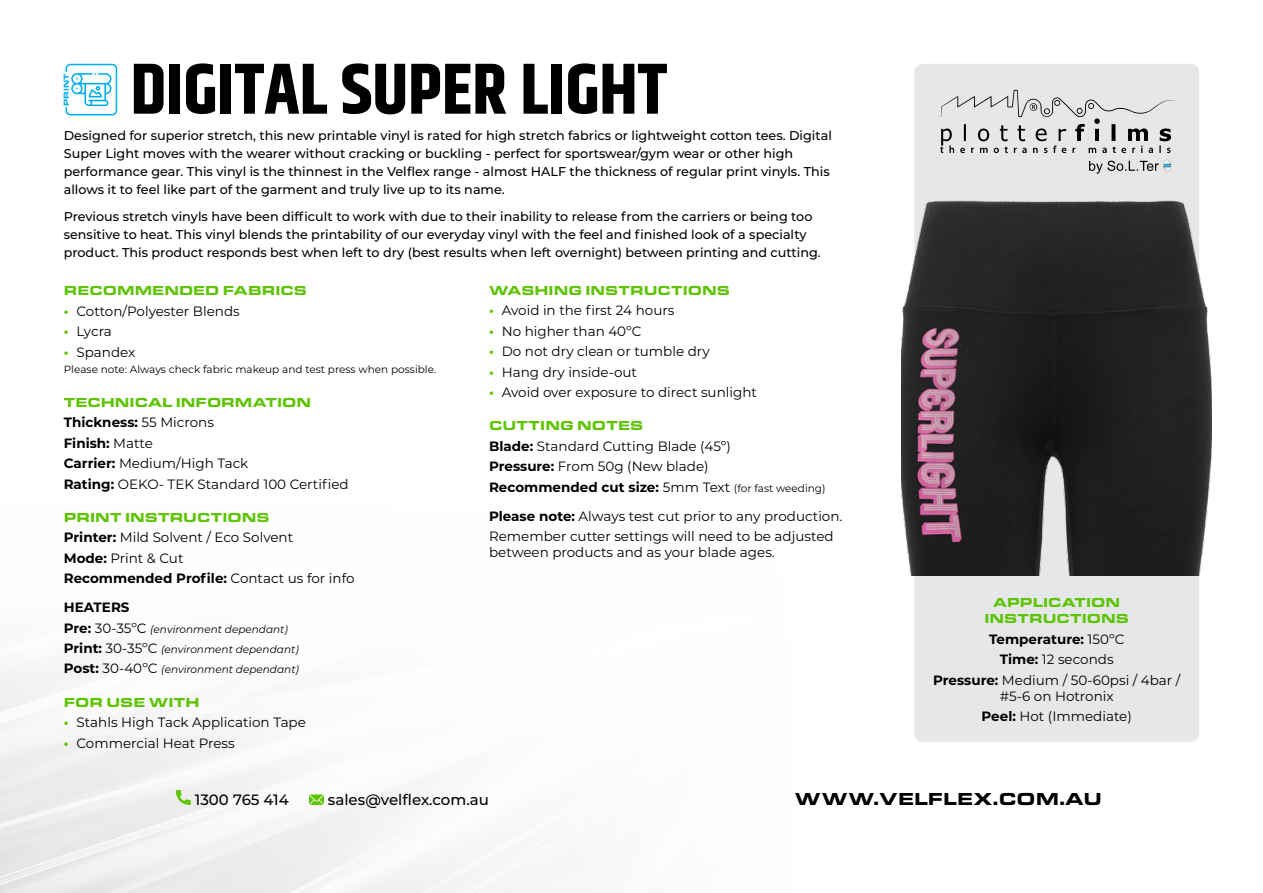
<style>
.page{position:relative;width:1263px;height:893px;background:#fff}
.page>*{position:absolute;margin:0;border:0;box-sizing:border-box;transform-origin:0 0}
.t1{font:700 72px "Khand";color:#000}
.t2{font:900 18px "Eurostile Ext";color:#000}
.t3{font:500 15px "Montserrat";color:#000}
.t4{font:13.5px/20.4px "Montserrat";color:#000}
.t5{font:900 13.5px/16.2px "Eurostile Ext";color:#5cc400;text-align:center}
.t6{font:700 13.5px "Montserrat";color:#000}
.t7{font:500 12.75px/18px "Montserrat";color:#000}
.t8{font:italic 10.5px/20.4px "Montserrat";color:#000}
.t9{font:10.5px "Montserrat";color:#000}
.t10{font:900 7.5px "Eurostile Ext";color:#00aeef}
.s1{font-weight:700;color:#5cc400}
.s2{font-weight:700}
.s3{font-weight:700;font-style:normal;font-size:13.5px}
.s4{font-style:normal;font-size:13.5px}
.s5{font-size:10.5px}
</style>
<div class="page">
<div style="left:66px;top:64px;width:51px;height:51px;border:2px solid #00aeef;border-radius:4px"></div>
<div style="left:64px;top:72px;width:5px;height:35px;background:#fff"></div>
<svg style="left:71px;top:73px;width:40px;height:33px"></svg>
<div style="left:914px;top:64px;width:285px;height:678px;background:#e6e7e8;border-radius:9px"></div>
<svg style="left:176px;top:790px;width:15px;height:15px"></svg>
<svg style="left:309px;top:794px;width:15px;height:11px"></svg>
<img style="left:902px;top:200px;width:309px;height:376px">
<svg style="left:937px;top:90px;width:239px;height:84px"></svg>
<p class="t10" style="left:61px;top:106px;width:34px;rotate:-90deg">PRINT</p>
<h1 class="t1" style="left:131px;top:49px;width:538px">DIGITAL SUPER LIGHT</h1>
<p class="t7" style="left:64px;top:126px;width:770px">Designed for superior stretch, this new printable vinyl is rated for high stretch fabrics or lightweight cotton tees. Digital Super Light moves with the wearer without cracking or buckling - perfect for sportswear/gym wear or other high performance gear. This vinyl is the thinnest in the Velflex range - almost HALF the thickness of regular print vinyls. This allows it to feel like part of the garment and truly live up to its name.</p>
<p class="t7" style="left:64px;top:207px;width:758px">Previous stretch vinyls have been difficult to work with due to their inability to release from the carriers or being too sensitive to heat. This vinyl blends the printability of our everyday vinyl with the feel and finished look of a specialty product. This product responds best when left to dry (best results when left overnight) between printing and cutting.</p>
<p class="t5" style="left:64px;top:282px;width:245px">RECOMMENDED FABRICS</p>
<p class="t4" style="left:64px;top:300px;width:177px"><span class="s1">•</span> Cotton/Polyester Blends</p>
<p class="t4" style="left:64px;top:321px;width:50px"><span class="s1">•</span> Lycra</p>
<p class="t4" style="left:64px;top:341px;width:73px"><span class="s1">•</span> Spandex</p>
<p class="t9" style="left:64px;top:363px;width:374px">Please note: Always check fabric makeup and test press when possible.</p>
<p class="t5" style="left:64px;top:393px;width:249px">TECHNICAL INFORMATION</p>
<p class="t4" style="left:64px;top:412px;width:286px"><span class="s2">Thickness:</span> 55 Microns<br><span class="s2">Finish:</span> Matte<br><span class="s2">Carrier:</span> Medium/High Tack<br><span class="s2">Rating:</span> OEKO- TEK Standard 100 Certified</p>
<p class="t5" style="left:64px;top:508px;width:207px">PRINT INSTRUCTIONS</p>
<p class="t4" style="left:64px;top:527px;width:292px"><span class="s2">Printer:</span> Mild Solvent / Eco Solvent<br><span class="s2">Mode:</span> Print &amp; Cut<br><span class="s2">Recommended Profile:</span> Contact us for info</p>
<p class="t6" style="left:64px;top:597px;width:67px">HEATERS</p>
<p class="t8" style="left:64px;top:618px;width:237px"><span class="s3">Pre:</span> <span class="s4">30-35ºC</span> (environment dependant)<br><span class="s3">Print:</span> <span class="s4">30-35ºC</span> (environment dependant)<br><span class="s3">Post:</span> <span class="s4">30-40ºC</span> (environment dependant)</p>
<p class="t5" style="left:64px;top:693px;width:137px">FOR USE WITH</p>
<p class="t4" style="left:64px;top:712px;width:244px"><span class="s1">•</span> Stahls High Tack Application Tape</p>
<p class="t4" style="left:64px;top:732px;width:172px"><span class="s1">•</span> Commercial Heat Press</p>
<p class="t5" style="left:489px;top:281px;width:242px">WASHING INSTRUCTIONS</p>
<p class="t4" style="left:489px;top:300px;width:187px"><span class="s1">•</span> Avoid in the first 24 hours</p>
<p class="t4" style="left:489px;top:320px;width:154px"><span class="s1">•</span> No higher than 40ºC</p>
<p class="t4" style="left:489px;top:341px;width:222px"><span class="s1">•</span> Do not dry clean or tumble dry</p>
<p class="t4" style="left:489px;top:361px;width:150px"><span class="s1">•</span> Hang dry inside-out</p>
<p class="t4" style="left:489px;top:382px;width:269px"><span class="s1">•</span> Avoid over exposure to direct sunlight</p>
<p class="t5" style="left:489px;top:417px;width:156px">CUTTING NOTES</p>
<p class="t4" style="left:489px;top:435px;width:338px"><span class="s2">Blade:</span> Standard Cutting Blade (45º)<br><span class="s2">Pressure:</span> From 50g (New blade)<br><span class="s2">Recommended cut size:</span> 5mm Text <span class="s5">(for fast weeding)</span></p>
<p class="t4" style="left:489px;top:505px;width:355px"><span class="s2">Please note:</span> Always test cut prior to any production.<br>Remember cutter settings will need to be adjusted</p>
<p class="t4" style="left:489px;top:542px;width:287px">between products and as your blade ages.</p>
<p class="t5" style="left:984px;top:594px;width:146px">APPLICATION<br>INSTRUCTIONS</p>
<p class="t4" style="left:933px;top:628px;width:249px;text-align:center"><span class="s2">Temperature:</span> 150ºC<br><span class="s2">Time:</span> 12 seconds<br><span class="s2">Pressure:</span> Medium / 50-60psi / 4bar /</p>
<p class="t4" style="left:981px;top:685px;width:152px;text-align:center">#5-6 on Hotronix<br><span class="s2">Peel:</span> Hot (Immediate)</p>
<p class="t3" style="left:195px;top:789px;width:95px">1300 765 414</p>
<p class="t3" style="left:328px;top:789px;width:163px">sales@velflex.com.au</p>
<h2 class="t2" style="left:795px;top:785px;width:308px">WWW.VELFLEX.COM.AU</h2>
</div>
